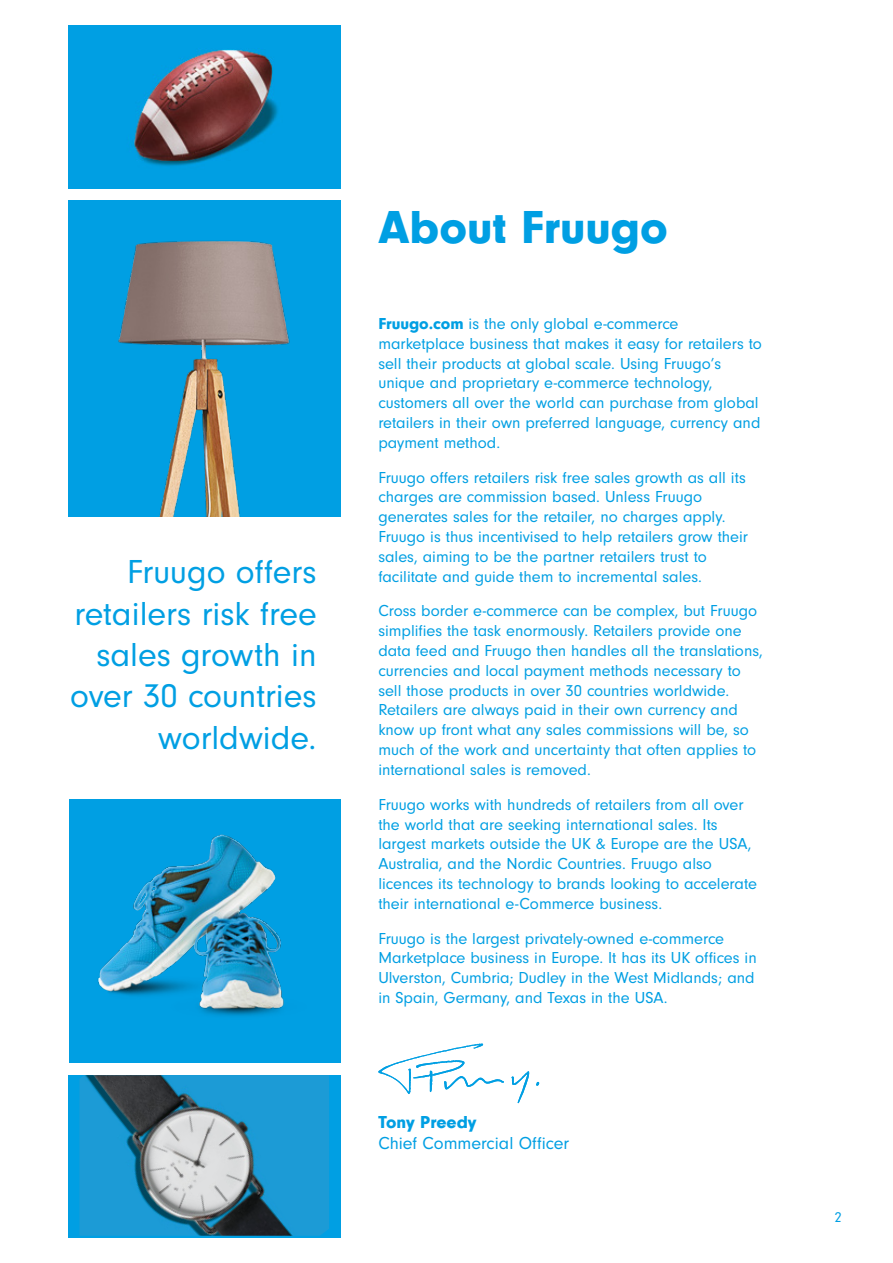
<style>
.page{position:relative;width:893px;height:1263px;background:#fff}
.page>*{position:absolute;margin:0;border:0;box-sizing:border-box;transform-origin:0 0}
.t1{font:900 48px "Neuzeit Gro";color:#009fe3}
.t2{font:34.5px/41.4px "Neuzeit Gro";color:#009fe3;text-align:right}
.t3{font:18px "Neuzeit Gro";color:#009fe3}
.t4{font:900 18px "Neuzeit Gro";color:#009fe3}
.t5{font:16.5px/19.8px "Neuzeit Gro";color:#009fe3}
.t6{font:14.85px "Neuzeit Gro";color:#009fe3}
.s1{font-weight:900}
</style>
<div class="page">
<div style="left:68px;top:1075px;width:272px;height:162px;background:#009fe3"></div>
<img style="left:68px;top:201px;width:272px;height:316px">
<img style="left:69px;top:799px;width:271px;height:264px">
<div style="left:68px;top:26px;width:272px;height:163px;background:#009fe3"></div>
<img style="left:134px;top:49px;width:144px;height:117px">
<img style="left:79px;top:1075px;width:250px;height:161px">
<svg style="left:378px;top:1043px;width:161px;height:60px"></svg>
<h2 class="t2" style="left:70px;top:552px;width:248px">Fruugo offers retailers risk free sales growth in over 30 countries worldwide.</h2>
<h1 class="t1" style="left:378px;top:200px;width:291px">About Fruugo</h1>
<p class="t5" style="left:378px;top:314px;width:385px"><span class="s1">Fruugo.com</span> is the only global e-commerce marketplace business that makes it easy for retailers to sell their products at global scale. Using Fruugo’s unique and proprietary e-commerce technology, customers all over the world can purchase from global retailers in their own preferred language, currency and payment method.</p>
<p class="t5" style="left:378px;top:468px;width:371px">Fruugo offers retailers risk free sales growth as all its charges are commission based. Unless Fruugo generates sales for the retailer, no charges apply.<br>Fruugo is thus incentivised to help retailers grow their sales, aiming to be the partner retailers trust to facilitate and guide them to incremental sales.</p>
<p class="t5" style="left:378px;top:601px;width:386px">Cross border e-commerce can be complex, but Fruugo simplifies the task enormously. Retailers provide one data feed and Fruugo then handles all the translations, currencies and local payment methods necessary to sell those products in over 30 countries worldwide.<br>Retailers are always paid in their own currency and know up front what any sales commissions will be, so much of the work and uncertainty that often applies to international sales is removed.</p>
<p class="t5" style="left:378px;top:795px;width:380px">Fruugo works with hundreds of retailers from all over the world that are seeking international sales. Its largest markets outside the UK &amp; Europe are the USA, Australia, and the Nordic Countries. Fruugo also licences its technology to brands looking to accelerate their international e-Commerce business.</p>
<p class="t5" style="left:378px;top:928px;width:380px">Fruugo is the largest privately-owned e-commerce Marketplace business in Europe. It has its UK offices in Ulverston, Cumbria; Dudley in the West Midlands; and in Spain, Germany, and Texas in the USA.</p>
<p class="t4" style="left:378px;top:1111px;width:100px">Tony Preedy</p>
<p class="t3" style="left:378px;top:1133px;width:192px">Chief Commercial Officer</p>
<p class="t6" style="left:834px;top:1209px;width:9px">2</p>
</div>
